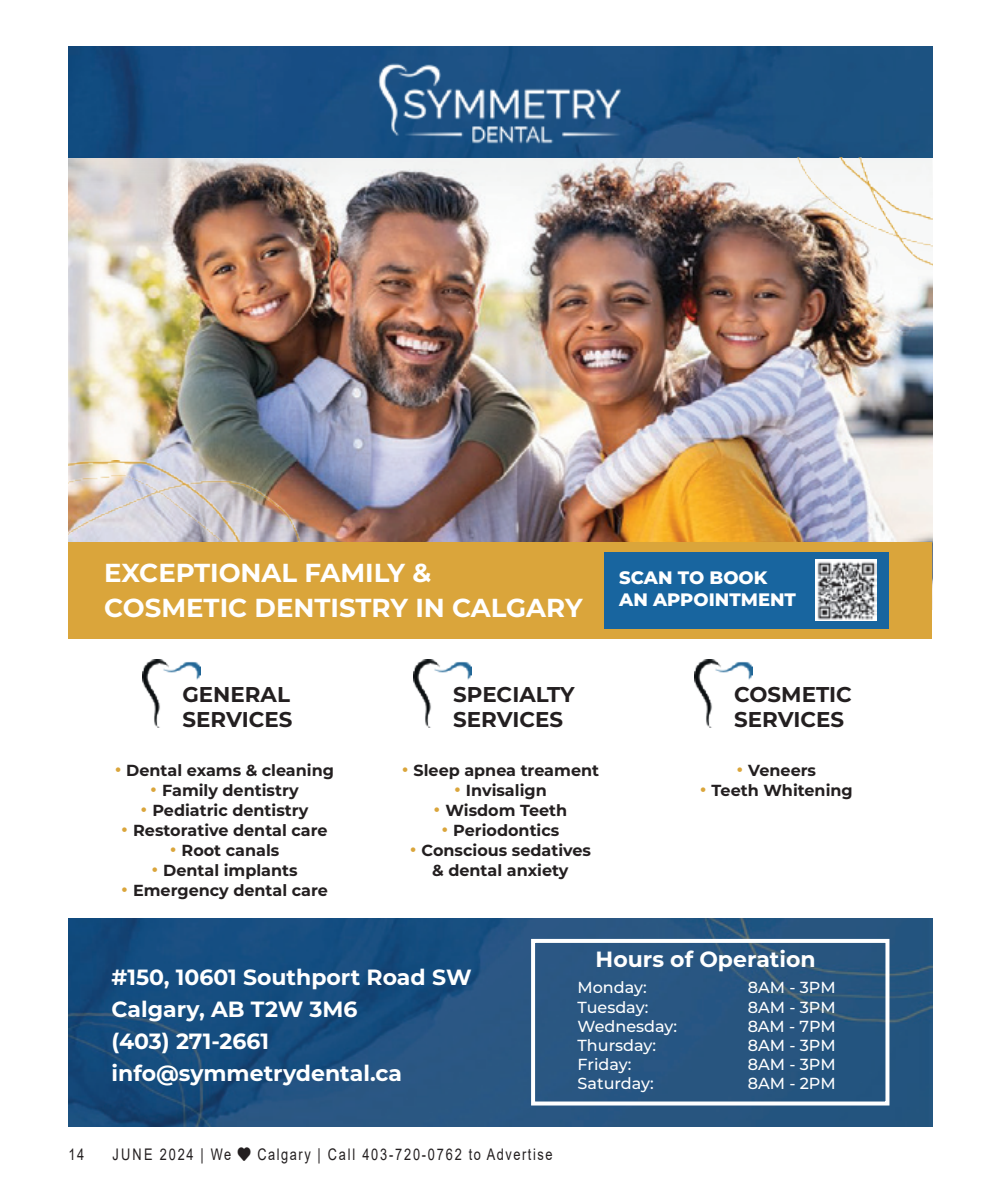
<style>
.page{position:relative;width:990px;height:1188px;background:#fff}
.page>*{position:absolute;margin:0;border:0;box-sizing:border-box;transform-origin:0 0}
.t1{font:700 26px/35px "Montserrat";color:#fff}
.t2{font:700 22px/32px "Montserrat";color:#fff}
.t3{font:700 21.4px/25.6px "Montserrat";color:#231f20}
.t4{font:800 18px/21.6px "Montserrat";color:#fff}
.t5{font:700 16px/20px "Montserrat";color:#231f20;text-align:center}
.t6{font:500 16px "Montserrat";color:#fff}
.t7{font:16px "Arial";letter-spacing:.12em;color:#231f20;scale:.8 1}
.s1{font-size:18px;color:#daa53b}
</style>
<div class="page">
<img style="left:68px;top:918px;width:864px;height:208px">
<img style="left:68px;top:158px;width:864px;height:384px">
<img style="left:68px;top:46px;width:864px;height:112px">
<img style="left:142px;top:660px;width:58px;height:67px">
<img style="left:413px;top:660px;width:58px;height:67px">
<img style="left:694px;top:660px;width:58px;height:67px">
<img style="left:68px;top:461px;width:234px;height:81px">
<img style="left:364px;top:53px;width:273px;height:99px">
<img style="left:793px;top:158px;width:139px;height:115px">
<div style="left:68px;top:542px;width:864px;height:97px;background:#daa53b"></div>
<div style="left:604px;top:552px;width:284px;height:77px;background:#18659f"></div>
<img style="left:816px;top:560px;width:61px;height:61px">
<div style="left:531px;top:939px;width:358px;height:167px;border:4px solid #fff"></div>
<p class="t1" style="left:104px;top:554px;width:480px">EXCEPTIONAL FAMILY &amp;<br>COSMETIC DENTISTRY IN CALGARY</p>
<p class="t4" style="left:619px;top:566px;width:178px">SCAN TO BOOK<br>AN APPOINTMENT</p>
<p class="t3" style="left:182px;top:680px;width:112px">GENERAL<br>SERVICES</p>
<p class="t3" style="left:453px;top:680px;width:123px">SPECIALTY<br>SERVICES</p>
<p class="t3" style="left:734px;top:680px;width:119px">COSMETIC<br>SERVICES</p>
<p class="t5" style="left:115px;top:760px;width:221px"><span class="s1">•</span> Dental exams &amp; cleaning</p>
<p class="t5" style="left:150px;top:780px;width:150px"><span class="s1">•</span> Family dentistry</p>
<p class="t5" style="left:140px;top:800px;width:170px"><span class="s1">•</span> Pediatric dentistry</p>
<p class="t5" style="left:121px;top:820px;width:208px"><span class="s1">•</span> Restorative dental care</p>
<p class="t5" style="left:170px;top:840px;width:111px"><span class="s1">•</span> Root canals</p>
<p class="t5" style="left:151px;top:860px;width:148px"><span class="s1">•</span> Dental implants</p>
<p class="t5" style="left:121px;top:880px;width:208px"><span class="s1">•</span> Emergency dental care</p>
<p class="t5" style="left:402px;top:760px;width:199px"><span class="s1">•</span> Sleep apnea treament</p>
<p class="t5" style="left:454px;top:780px;width:94px"><span class="s1">•</span> Invisalign</p>
<p class="t5" style="left:433px;top:800px;width:135px"><span class="s1">•</span> Wisdom Teeth</p>
<p class="t5" style="left:441px;top:820px;width:119px"><span class="s1">•</span> Periodontics</p>
<p class="t5" style="left:410px;top:840px;width:183px"><span class="s1">•</span> Conscious sedatives &amp; dental anxiety</p>
<p class="t5" style="left:736px;top:760px;width:81px"><span class="s1">•</span> Veneers</p>
<p class="t5" style="left:700px;top:780px;width:155px"><span class="s1">•</span> Teeth Whitening</p>
<p class="t2" style="left:112px;top:961px;width:362px">#150, 10601 Southport Road SW<br>Calgary, AB T2W 3M6<br>(403) 271-2661 info@symmetrydental.ca</p>
<p class="t7" style="left:68px;top:1144px;width:21px">14</p>
<p class="t7" style="left:112px;top:1144px;width:552px">JUNE 2024 | We ♥ Calgary | Call 403-720-0762 to Advertise</p>
<p class="t2" style="left:596px;top:942px;width:222px">Hours of Operation</p>
<p class="t6" style="left:578px;top:977px;width:71px">Monday:</p>
<p class="t6" style="left:748px;top:977px;width:89px">8AM - 3PM</p>
<p class="t6" style="left:578px;top:996px;width:72px">Tuesday:</p>
<p class="t6" style="left:748px;top:996px;width:89px">8AM - 3PM</p>
<p class="t6" style="left:578px;top:1015px;width:101px">Wednesday:</p>
<p class="t6" style="left:748px;top:1015px;width:90px">8AM - 7PM</p>
<p class="t6" style="left:578px;top:1034px;width:80px">Thursday:</p>
<p class="t6" style="left:748px;top:1034px;width:89px">8AM - 3PM</p>
<p class="t6" style="left:578px;top:1053px;width:55px">Friday:</p>
<p class="t6" style="left:748px;top:1053px;width:89px">8AM - 3PM</p>
<p class="t6" style="left:578px;top:1073px;width:78px">Saturday:</p>
<p class="t6" style="left:748px;top:1073px;width:89px">8AM - 2PM</p>
</div>
